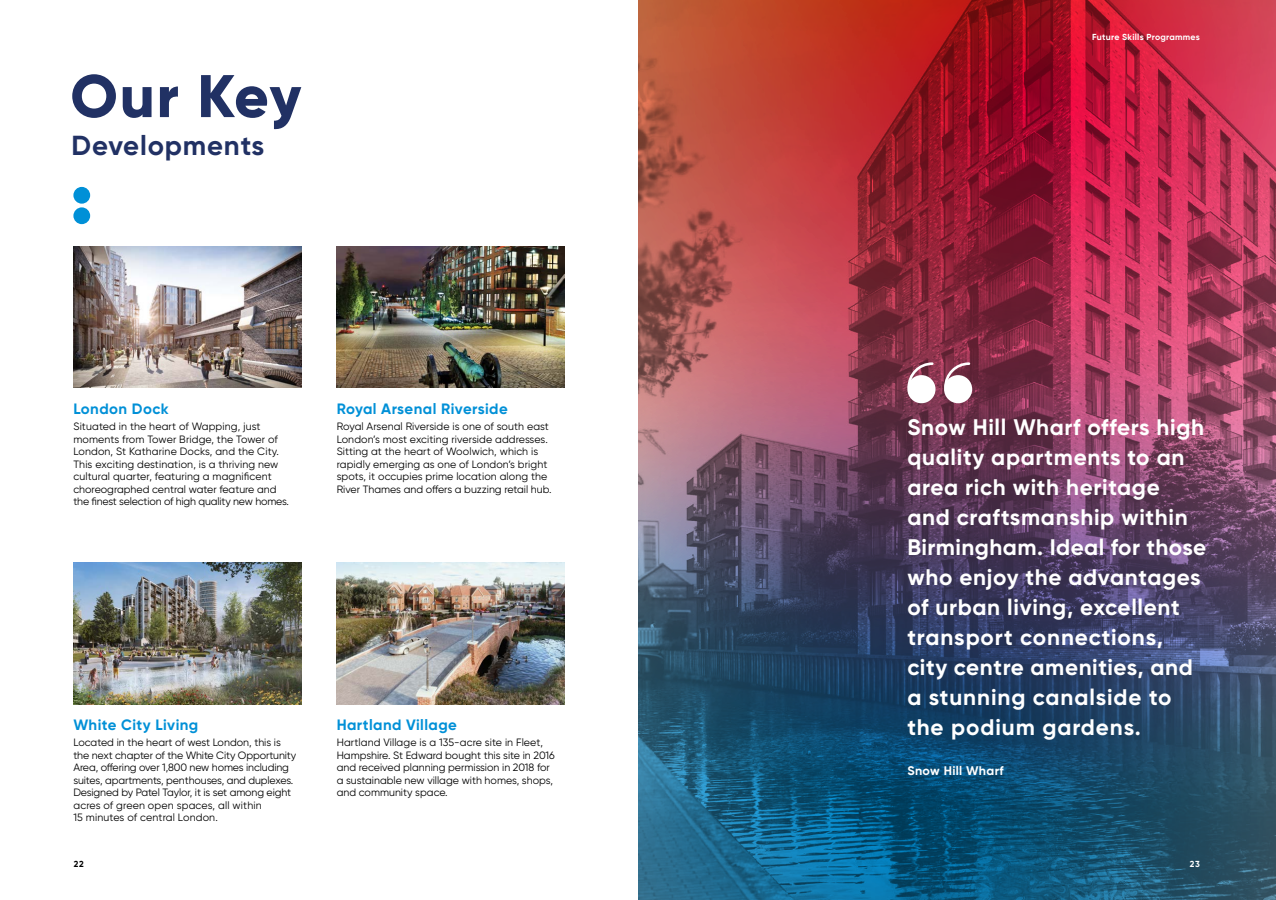
<style>
.page{position:relative;width:1276px;height:900px;background:#fff}
.page>*{position:absolute;margin:0;border:0;box-sizing:border-box;transform-origin:0 0}
.t1{font:800 60px "Gilroy";letter-spacing:.02em;color:#213164}
.t2{font:700 27.5px "Gilroy";letter-spacing:.03em;color:#213164}
.t3{font:700 22.5px/30px "Gilroy";letter-spacing:.03em;color:#fff}
.t4{font:700 15px "Gilroy";letter-spacing:.03em;color:#0090d7}
.t5{font:700 12.5px "Gilroy";letter-spacing:.03em;color:#fff}
.t6{font:10.62px/12.5px "Gilroy";color:#000}
.t7{font:700 8.75px "Gilroy";letter-spacing:.03em;color:#fff}
.t8{font:700 8.75px "Gilroy";color:#000}
</style>
<div class="page">
<img style="left:73px;top:246px;width:228px;height:142px">
<img style="left:73px;top:562px;width:228px;height:142px">
<img style="left:337px;top:246px;width:227px;height:142px">
<img style="left:337px;top:562px;width:227px;height:142px">
<div style="left:73px;top:187px;width:17px;height:17px;background:#0090d7;border-radius:50%"></div>
<div style="left:73px;top:207px;width:17px;height:17px;background:#0090d7;border-radius:50%"></div>
<img style="left:638px;top:0;width:638px;height:900px">
<div style="left:907px;top:375px;width:28px;height:28px;background:#fff;border-radius:50%"></div>
<svg style="left:906px;top:361px;width:29px;height:29px"></svg>
<div style="left:944px;top:375px;width:28px;height:28px;background:#fff;border-radius:50%"></div>
<svg style="left:943px;top:361px;width:28px;height:29px"></svg>
<h1 class="t1" style="left:70px;top:58px;width:232px">Our Key</h1>
<h2 class="t2" style="left:72px;top:128px;width:194px">Developments</h2>
<p class="t7" style="left:1092px;top:32px;width:109px">Future Skills Programmes</p>
<h3 class="t4" style="left:73px;top:400px;width:97px">London Dock</h3>
<p class="t6" style="left:73px;top:420px;width:217px">Situated in the heart of Wapping, just moments from Tower Bridge, the Tower of London, St Katharine Docks, and the City.<br>This exciting destination, is a thriving new cultural quarter, featuring a magnificent choreographed central water feature and the finest selection of high quality new homes.</p>
<h3 class="t4" style="left:73px;top:716px;width:126px">White City Living</h3>
<p class="t6" style="left:73px;top:736px;width:224px">Located in the heart of west London, this is the next chapter of the White City Opportunity Area, offering over 1,800 new homes including suites, apartments, penthouses, and duplexes.<br>Designed by Patel Taylor, it is set among eight acres of green open spaces, all within<br>15 minutes of central London.</p>
<p class="t8" style="left:74px;top:858px;width:11px">22</p>
<h3 class="t4" style="left:337px;top:400px;width:173px">Royal Arsenal Riverside</h3>
<p class="t6" style="left:337px;top:420px;width:216px">Royal Arsenal Riverside is one of south east London’s most exciting riverside addresses.<br>Sitting at the heart of Woolwich, which is rapidly emerging as one of London’s bright spots, it occupies prime location along the River Thames and offers a buzzing retail hub.</p>
<p class="t3" style="left:907px;top:412px;width:300px">Snow Hill Wharf offers high quality apartments to an area rich with heritage and craftsmanship within<br>Birmingham. Ideal for those who enjoy the advantages of urban living, excellent transport connections, city centre amenities, and a stunning canalside to the podium gardens.</p>
<p class="t5" style="left:907px;top:762px;width:98px">Snow Hill Wharf</p>
<h3 class="t4" style="left:337px;top:716px;width:122px">Hartland Village</h3>
<p class="t6" style="left:337px;top:736px;width:219px">Hartland Village is a 135-acre site in Fleet, Hampshire. St Edward bought this site in 2016 and received planning permission in 2018 for a sustainable new village with homes, shops, and community space.</p>
<p class="t7" style="left:1190px;top:858px;width:11px">23</p>
</div>
